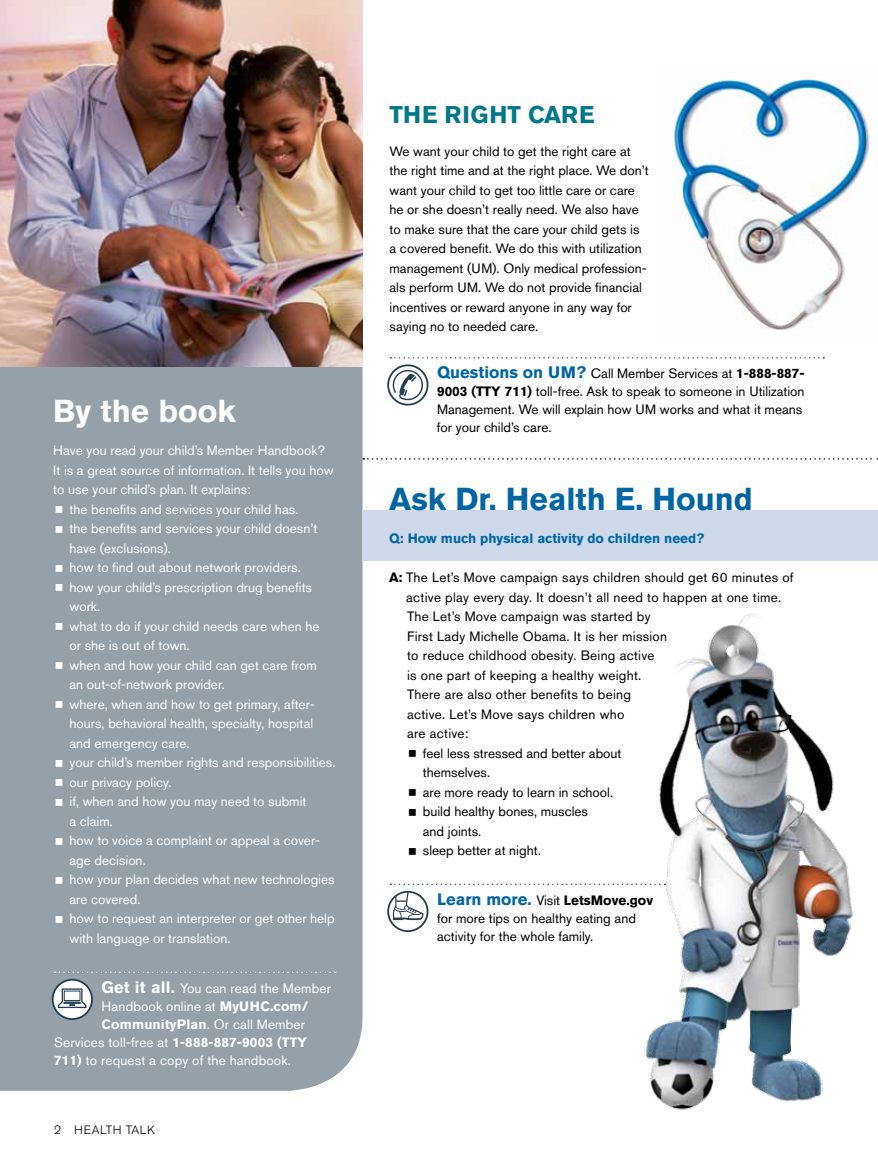
<style>
.page{position:relative;width:878px;height:1161px;background:#fff}
.page>*{position:absolute;margin:0;border:0;box-sizing:border-box;transform-origin:0 0}
.t1{font:700 31.5px "Akzidenz Grotesk BE";color:#0065a4}
.t2{font:700 31.5px "Akzidenz Grotesk BE";color:#fff}
.t3{font:700 24px "Akzidenz Grotesk BE";letter-spacing:.02em;color:#00788a}
.t4{font:13.5px "Akzidenz Grotesk BE";color:#fff}
.t5{font:13.5px/19.5px "Akzidenz Grotesk BE";color:#000}
.t6{font:13.5px "Akzidenz Grotesk BE";letter-spacing:.02em;color:#000}
.t7{font:700 13.5px "Akzidenz Grotesk BE";color:#0065a4}
.t8{font:700 13.5px "Akzidenz Grotesk BE";letter-spacing:.01em;color:#fff}
.t9{font:300 12px "Akzidenz Grotesk BE";letter-spacing:.05em;color:#000}
.s1{font-weight:700;font-size:16.5px}
.s2{font-weight:700}
.s3{font-weight:400}
.s4{font-weight:700;font-size:16.5px;color:#0065a4}
</style>
<div class="page">
<div style="left:0;top:367px;width:362px;height:724px;background:#95a0a9"></div>
<img style="left:0;top:0;width:362px;height:367px">
<svg style="left:363px;top:458px;width:515px;height:2px"></svg>
<img style="left:673px;top:79px;width:199px;height:252px">
<div style="left:362px;top:510px;width:516px;height:51px;background:#cdd9eb"></div>
<img style="left:640px;top:614px;width:213px;height:496px">
<svg style="left:390px;top:884px;width:275px;height:1px"></svg>
<svg style="left:387px;top:891px;width:41px;height:41px"></svg>
<svg style="left:55px;top:972px;width:281px;height:1px"></svg>
<svg style="left:52px;top:979px;width:41px;height:41px"></svg>
<svg style="left:387px;top:357px;width:437px;height:49px"></svg>
<svg style="left:56px;top:506px;width:7px;height:7px"></svg>
<svg style="left:56px;top:525px;width:7px;height:7px"></svg>
<svg style="left:56px;top:564px;width:7px;height:7px"></svg>
<svg style="left:56px;top:584px;width:7px;height:7px"></svg>
<svg style="left:56px;top:623px;width:7px;height:7px"></svg>
<svg style="left:56px;top:662px;width:7px;height:7px"></svg>
<svg style="left:56px;top:701px;width:7px;height:7px"></svg>
<svg style="left:56px;top:759px;width:7px;height:7px"></svg>
<svg style="left:56px;top:779px;width:7px;height:7px"></svg>
<svg style="left:56px;top:798px;width:7px;height:7px"></svg>
<svg style="left:56px;top:837px;width:7px;height:7px"></svg>
<svg style="left:56px;top:876px;width:7px;height:7px"></svg>
<svg style="left:56px;top:915px;width:7px;height:7px"></svg>
<h1 class="t2" style="left:53px;top:393px;width:184px">By the book</h1>
<p class="t4" style="left:53px;top:443px;width:273px">Have you read your child’s Member Handbook?</p>
<p class="t4" style="left:53px;top:462px;width:282px">It is a great source of information. It tells you how</p>
<p class="t4" style="left:53px;top:482px;width:199px">to use your child’s plan. It explains:</p>
<p class="t4" style="left:69px;top:501px;width:230px">the benefits and services your child has.</p>
<p class="t4" style="left:69px;top:521px;width:249px">the benefits and services your child doesn’t</p>
<p class="t4" style="left:69px;top:540px;width:103px">have (exclusions).</p>
<p class="t4" style="left:69px;top:560px;width:233px">how to find out about network providers.</p>
<p class="t4" style="left:69px;top:579px;width:244px">how your child’s prescription drug benefits</p>
<p class="t4" style="left:69px;top:599px;width:32px">work.</p>
<p class="t4" style="left:69px;top:618px;width:251px">what to do if your child needs care when he</p>
<p class="t4" style="left:69px;top:638px;width:122px">or she is out of town.</p>
<p class="t4" style="left:69px;top:657px;width:249px">when and how your child can get care from</p>
<p class="t4" style="left:69px;top:677px;width:157px">an out-of-network provider.</p>
<p class="t4" style="left:69px;top:696px;width:247px">where, when and how to get primary, after-</p>
<p class="t4" style="left:69px;top:716px;width:245px">hours, behavioral health, specialty, hospital</p>
<p class="t4" style="left:69px;top:735px;width:122px">and emergency care.</p>
<p class="t4" style="left:69px;top:755px;width:267px">your child’s member rights and responsibilities.</p>
<p class="t4" style="left:69px;top:774px;width:104px">our privacy policy.</p>
<p class="t4" style="left:69px;top:794px;width:238px">if, when and how you may need to submit</p>
<p class="t4" style="left:69px;top:813px;width:45px">a claim.</p>
<p class="t4" style="left:69px;top:833px;width:252px">how to voice a complaint or appeal a cover-</p>
<p class="t4" style="left:69px;top:852px;width:78px">age decision.</p>
<p class="t4" style="left:69px;top:872px;width:266px">how your plan decides what new technologies</p>
<p class="t4" style="left:69px;top:891px;width:72px">are covered.</p>
<p class="t4" style="left:69px;top:911px;width:267px">how to request an interpreter or get other help</p>
<p class="t4" style="left:69px;top:930px;width:162px">with language or translation.</p>
<p class="t4" style="left:102px;top:980px;width:231px"><span class="s1">Get it all.</span> You can read the Member</p>
<p class="t4" style="left:102px;top:998px;width:208px">Handbook online at <span class="s2">MyUHC.com/</span></p>
<p class="t8" style="left:102px;top:1016px;width:205px">CommunityPlan<span class="s3">. Or call Member</span></p>
<p class="t4" style="left:54px;top:1034px;width:254px">Services toll-free at <span class="s2">1-888-887-9003 (TTY</span></p>
<p class="t4" style="left:54px;top:1052px;width:238px"><span class="s2">711)</span> to request a copy of the handbook.</p>
<p class="t9" style="left:54px;top:1123px;width:103px">2 HEALTH TALK</p>
<h2 class="t3" style="left:389px;top:101px;width:206px">THE RIGHT CARE</h2>
<p class="t5" style="left:389px;top:141px;width:261px">We want your child to get the right care at the right time and at the right place. We don’t want your child to get too little care or care he or she doesn’t really need. We also have to make sure that the care your child gets is a covered benefit. We do this with utilization management (UM). Only medical profession&shy;als perform UM. We do not provide financial incentives or reward anyone in any way for saying no to needed care.</p>
<p class="t5" style="left:437px;top:364px;width:369px;line-height:18px"><span class="s4">Questions on UM?</span> Call Member Services at <span class="s2">1-888-887- 9003 (TTY 711)</span> toll-free. Ask to speak to someone in Utilization Management. We will explain how UM works and what it means for your child’s care.</p>
<h1 class="t1" style="left:389px;top:481px;width:365px">Ask Dr. Health E. Hound</h1>
<p class="t7" style="left:389px;top:531px;width:317px">Q: How much physical activity do children need?</p>
<p class="t6" style="left:389px;top:570px;width:406px"><span class="s2">A:</span> The Let’s Move campaign says children should get 60 minutes of</p>
<p class="t6" style="left:406px;top:589px;width:376px">active play every day. It doesn’t all need to happen at one time.</p>
<p class="t6" style="left:407px;top:609px;width:245px">The Let’s Move campaign was started by</p>
<p class="t6" style="left:407px;top:628px;width:261px">First Lady Michelle Obama. It is her mission</p>
<p class="t6" style="left:407px;top:647px;width:249px">to reduce childhood obesity. Being active</p>
<p class="t6" style="left:407px;top:667px;width:236px">is one part of keeping a healthy weight.</p>
<p class="t6" style="left:407px;top:686px;width:225px">There are also other benefits to being</p>
<p class="t6" style="left:407px;top:706px;width:219px">active. Let’s Move says children who</p>
<p class="t6" style="left:407px;top:725px;width:63px">are active:</p>
<p class="t5" style="left:423px;top:743px;width:200px">feel less stressed and better about</p>
<p class="t5" style="left:423px;top:763px;width:69px">themselves.</p>
<p class="t5" style="left:423px;top:782px;width:192px">are more ready to learn in school.</p>
<p class="t5" style="left:423px;top:802px;width:167px">build healthy bones, muscles</p>
<p class="t5" style="left:423px;top:821px;width:60px">and joints.</p>
<p class="t5" style="left:423px;top:841px;width:119px">sleep better at night.</p>
<p class="t5" style="left:437px;top:891px;width:217px;line-height:18px"><span class="s4">Learn more.</span> Visit <span class="s2">LetsMove.gov </span>for more tips on healthy eating and activity for the whole family.</p>
</div>
